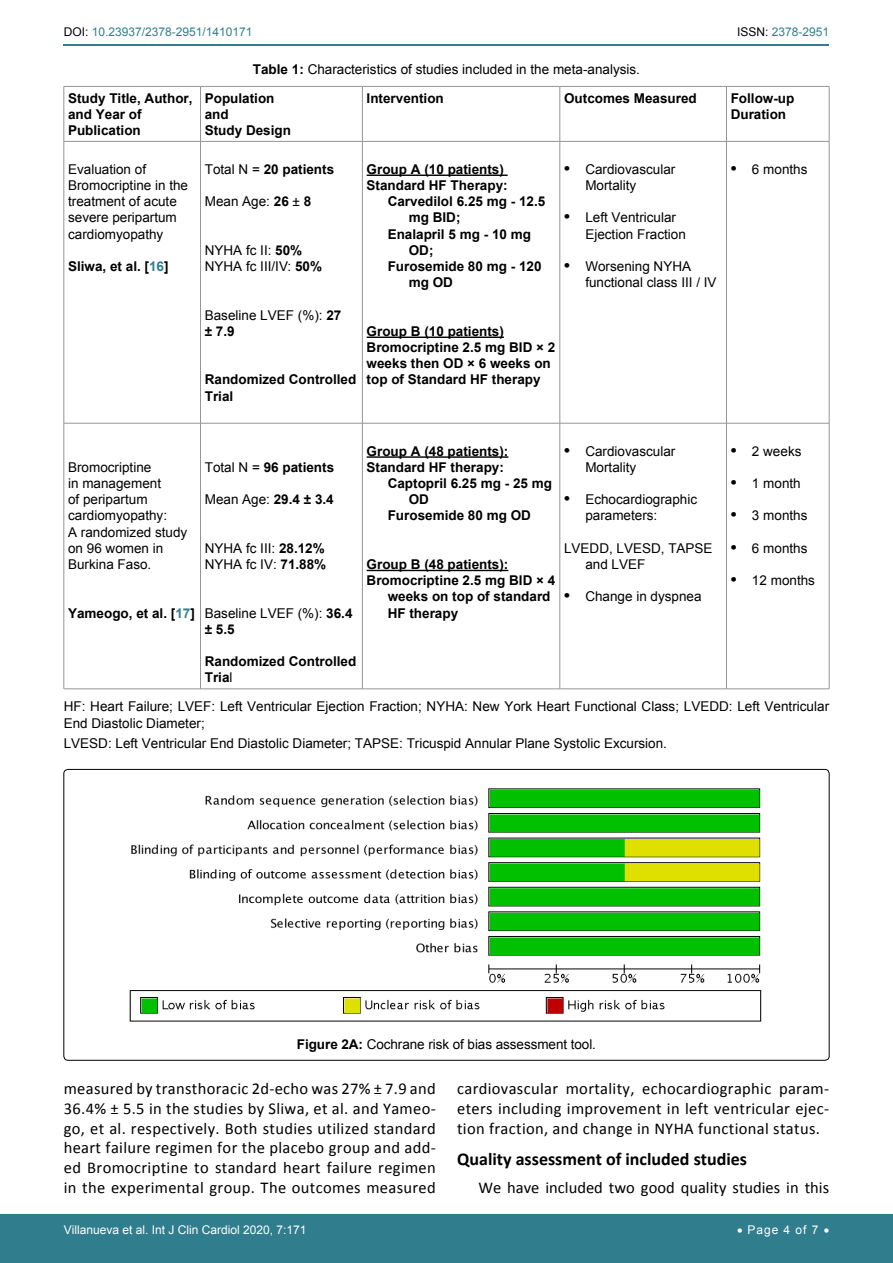
<style>
.page{position:relative;width:893px;height:1263px;background:#fff}
.page>*{position:absolute;margin:0;border:0;box-sizing:border-box;transform-origin:0 0}
.t1{font:700 18px "Calibri";color:#000}
.t2{font:16.5px/19.8px "Calibri";letter-spacing:.02em;color:#000;text-align:justify}
.t3{font:16.5px "Calibri";color:#000}
.t4{font:13.5px/16.2px "Arial";color:#000}
.t5{font:700 13.5px/16.2px "Arial";color:#000}
.t6{font:12px "Arial";color:#fff}
.t7{font:12px "Arial";color:#30808d}
.s1{color:#000}
.s2{font-weight:700}
.s3{color:#30808d}
.s4{font-weight:700;font-size:16.5px}
.s5{font-weight:400}
</style>
<div class="page">
<hr style="left:64px;top:44px;width:765px;height:2px;background:#30808d">
<div style="left:0;top:1215px;width:893px;height:48px;background:#307d8d"></div>
<hr style="left:64px;top:86px;width:137px;height:1px;background:#939598">
<hr style="left:64px;top:86px;width:1px;height:55px;background:#939598">
<hr style="left:200px;top:86px;width:162px;height:1px;background:#939598">
<hr style="left:200px;top:86px;width:1px;height:55px;background:#939598">
<hr style="left:362px;top:86px;width:198px;height:1px;background:#939598">
<hr style="left:362px;top:86px;width:1px;height:55px;background:#939598">
<hr style="left:560px;top:86px;width:166px;height:1px;background:#939598">
<hr style="left:560px;top:86px;width:1px;height:55px;background:#939598">
<hr style="left:726px;top:86px;width:103px;height:1px;background:#939598">
<hr style="left:726px;top:86px;width:1px;height:55px;background:#939598">
<hr style="left:829px;top:86px;width:1px;height:55px;background:#939598">
<hr style="left:64px;top:141px;width:137px;height:1px;background:#939598">
<hr style="left:64px;top:141px;width:1px;height:282px;background:#939598">
<hr style="left:200px;top:141px;width:162px;height:1px;background:#939598">
<hr style="left:200px;top:141px;width:1px;height:282px;background:#939598">
<hr style="left:362px;top:141px;width:198px;height:1px;background:#939598">
<hr style="left:362px;top:141px;width:1px;height:282px;background:#939598">
<hr style="left:560px;top:141px;width:166px;height:1px;background:#939598">
<hr style="left:560px;top:141px;width:1px;height:282px;background:#939598">
<hr style="left:726px;top:141px;width:103px;height:1px;background:#939598">
<hr style="left:726px;top:141px;width:1px;height:282px;background:#939598">
<hr style="left:829px;top:141px;width:1px;height:282px;background:#939598">
<hr style="left:64px;top:423px;width:137px;height:1px;background:#939598">
<hr style="left:64px;top:423px;width:1px;height:266px;background:#939598">
<hr style="left:200px;top:423px;width:162px;height:1px;background:#939598">
<hr style="left:200px;top:423px;width:1px;height:266px;background:#939598">
<hr style="left:362px;top:423px;width:198px;height:1px;background:#939598">
<hr style="left:362px;top:423px;width:1px;height:266px;background:#939598">
<hr style="left:560px;top:423px;width:166px;height:1px;background:#939598">
<hr style="left:560px;top:423px;width:1px;height:266px;background:#939598">
<hr style="left:726px;top:423px;width:103px;height:1px;background:#939598">
<hr style="left:726px;top:423px;width:1px;height:266px;background:#939598">
<hr style="left:829px;top:423px;width:1px;height:266px;background:#939598">
<hr style="left:64px;top:688px;width:137px;height:1px;background:#939598">
<hr style="left:200px;top:688px;width:162px;height:1px;background:#939598">
<hr style="left:362px;top:688px;width:198px;height:1px;background:#939598">
<hr style="left:560px;top:688px;width:166px;height:1px;background:#939598">
<hr style="left:726px;top:688px;width:103px;height:1px;background:#939598">
<hr style="left:367px;top:175px;width:141px;height:1px;background:#000">
<hr style="left:367px;top:337px;width:137px;height:1px;background:#000">
<hr style="left:367px;top:456px;width:141px;height:2px;background:#000">
<hr style="left:367px;top:570px;width:141px;height:1px;background:#000">
<img style="left:129px;top:788px;width:633px;height:234px">
<p class="t7" style="left:64px;top:24px;width:190px"><span class="s1">DOI:</span> 10.23937/2378-2951/1410171</p>
<p class="t7" style="left:737px;top:24px;width:94px"><span class="s1">ISSN:</span> 2378-2951</p>
<p class="t4" style="left:253px;top:61px;width:389px"><span class="s2">Table 1:</span> Characteristics of studies included in the meta-analysis.</p>
<p class="t5" style="left:68px;top:90px;width:126px">Study Title, Author, and Year of<br>Publication</p>
<p class="t5" style="left:205px;top:90px;width:88px">Population and<br>Study Design</p>
<p class="t5" style="left:367px;top:90px;width:79px">Intervention</p>
<p class="t5" style="left:564px;top:90px;width:134px">Outcomes Measured</p>
<p class="t5" style="left:731px;top:90px;width:65px">Follow-up<br>Duration</p>
<p class="t4" style="left:68px;top:161px;width:122px">Evaluation of<br>Bromocriptine in the treatment of acute severe peripartum cardiomyopathy</p>
<p class="t5" style="left:68px;top:259px;width:102px">Sliwa, et al. [<span class="s3">16</span>]</p>
<p class="t5" style="left:367px;top:161px;width:139px">Group A (10 patients)</p>
<p class="t5" style="left:367px;top:178px;width:143px">Standard HF Therapy:</p>
<p class="t5" style="left:388px;top:194px;width:159px">Carvedilol 6.25 mg - 12.5</p>
<p class="t5" style="left:409px;top:210px;width:53px">mg BID;</p>
<p class="t5" style="left:388px;top:226px;width:145px">Enalapril 5 mg - 10 mg</p>
<p class="t5" style="left:409px;top:242px;width:26px">OD;</p>
<p class="t5" style="left:388px;top:259px;width:155px">Furosemide 80 mg - 120</p>
<p class="t5" style="left:409px;top:275px;width:46px">mg OD</p>
<p class="t5" style="left:367px;top:323px;width:190px">Group B (10 patients)<br>Bromocriptine 2.5 mg BID × 2 weeks then OD × 6 weeks on top of Standard HF therapy</p>
<p class="t4" style="left:585px;top:161px;width:92px;text-indent:-21px"><span class="s4">•</span> Cardiovascular<br>Mortality</p>
<p class="t4" style="left:585px;top:210px;width:102px;text-indent:-21px"><span class="s4">•</span> Left Ventricular<br>Ejection Fraction</p>
<p class="t4" style="left:585px;top:258px;width:133px;text-indent:-21px"><span class="s4">•</span> Worsening NYHA functional class III / IV</p>
<p class="t4" style="left:731px;top:161px;width:78px"><span class="s4">•</span> 6 months</p>
<p class="t5" style="left:205px;top:161px;width:131px"><span class="s5">Total N =</span> 20 patients</p>
<p class="t4" style="left:205px;top:193px;width:108px">Mean Age: <span class="s2">26</span> ± <span class="s2">8</span></p>
<p class="t4" style="left:205px;top:242px;width:119px">NYHA fc II: <span class="s2">50%<br></span>NYHA fc III/IV: <span class="s2">50%</span></p>
<p class="t4" style="left:205px;top:307px;width:138px">Baseline LVEF (%): <span class="s2">27 ± 7.9</span></p>
<p class="t5" style="left:205px;top:372px;width:153px">Randomized Controlled<br>Trial</p>
<p class="t4" style="left:68px;top:459px;width:121px">Bromocriptine<br>in management<br>of peripartum cardiomyopathy:<br>A randomized study on 96 women in<br>Burkina Faso.</p>
<p class="t5" style="left:68px;top:605px;width:128px">Yameogo, et al. [<span class="s3">17</span>]</p>
<p class="t5" style="left:205px;top:459px;width:131px"><span class="s5">Total N =</span> 96 patients</p>
<p class="t4" style="left:205px;top:491px;width:130px">Mean Age: <span class="s2">29.4 ± 3.4</span></p>
<p class="t4" style="left:205px;top:540px;width:123px">NYHA fc III: <span class="s2">28.12%<br></span>NYHA fc IV: <span class="s2">71.88%</span></p>
<p class="t4" style="left:205px;top:605px;width:149px">Baseline LVEF (%): <span class="s2">36.4 ± 5.5</span></p>
<p class="t5" style="left:205px;top:654px;width:153px">Randomized Controlled<br>Tria<span class="s5">l</span></p>
<p class="t5" style="left:367px;top:443px;width:143px">Group A (48 patients):</p>
<p class="t5" style="left:367px;top:459px;width:139px">Standard HF therapy:</p>
<p class="t5" style="left:388px;top:476px;width:166px">Captopril 6.25 mg - 25 mg</p>
<p class="t5" style="left:409px;top:492px;width:22px">OD</p>
<p class="t5" style="left:388px;top:508px;width:145px">Furosemide 80 mg OD</p>
<p class="t5" style="left:367px;top:557px;width:143px">Group B (48 patients):</p>
<p class="t5" style="left:367px;top:573px;width:190px">Bromocriptine 2.5 mg BID × 4</p>
<p class="t5" style="left:388px;top:589px;width:164px">weeks on top of standard</p>
<p class="t5" style="left:388px;top:605px;width:72px">HF therapy</p>
<p class="t4" style="left:585px;top:443px;width:92px;text-indent:-21px"><span class="s4">•</span> Cardiovascular<br>Mortality</p>
<p class="t4" style="left:585px;top:491px;width:113px;text-indent:-21px"><span class="s4">•</span> Echocardiographic parameters:</p>
<p class="t4" style="left:585px;top:540px;width:129px;text-indent:-21px">LVEDD, LVESD, TAPSE and LVEF</p>
<p class="t4" style="left:564px;top:589px;width:139px"><span class="s4">•</span> Change in dyspnea</p>
<p class="t4" style="left:731px;top:443px;width:72px"><span class="s4">•</span> 2 weeks</p>
<p class="t4" style="left:731px;top:475px;width:72px"><span class="s4">•</span> 1 month</p>
<p class="t4" style="left:731px;top:508px;width:78px"><span class="s4">•</span> 3 months</p>
<p class="t4" style="left:731px;top:540px;width:78px"><span class="s4">•</span> 6 months</p>
<p class="t4" style="left:731px;top:572px;width:86px"><span class="s4">•</span> 12 months</p>
<p class="t4" style="left:64px;top:699px;width:767px">HF: Heart Failure; LVEF: Left Ventricular Ejection Fraction; NYHA: New York Heart Functional Class; LVEDD: Left Ventricular<br>End Diastolic Diameter;</p>
<p class="t4" style="left:64px;top:735px;width:605px">LVESD: Left Ventricular End Diastolic Diameter; TAPSE: Tricuspid Annular Plane Systolic Excursion.</p>
<p class="t4" style="left:297px;top:1036px;width:301px"><span class="s2">Figure 2A:</span> Cochrane risk of bias assessment tool.</p>
<p class="t2" style="left:64px;top:1079px;width:374px">measured by transthoracic 2d-echo was 27% ± 7.9 and 36.4% ± 5.5 in the studies by Sliwa, et al. and Yameo&shy;go, et al. respectively. Both studies utilized standard heart failure regimen for the placebo group and add&shy;ed Bromocriptine to standard heart failure regimen in the experimental group. The outcomes measured</p>
<p class="t2" style="left:457px;top:1079px;width:374px">cardiovascular mortality, echocardiographic param&shy;eters including improvement in left ventricular ejec&shy;tion fraction, and change in NYHA functional status.</p>
<h1 class="t1" style="left:457px;top:1147px;width:291px">Quality assessment of included studies</h1>
<p class="t3" style="left:478px;top:1177px;width:352px">We have included two good quality studies in this</p>
<p class="t6" style="left:64px;top:1221px;width:244px">Villanueva et al. Int J Clin Cardiol 2020, 7:171</p>
<p class="t6" style="left:737px;top:1221px;width:94px">• Page 4 of 7 •</p>
</div>
